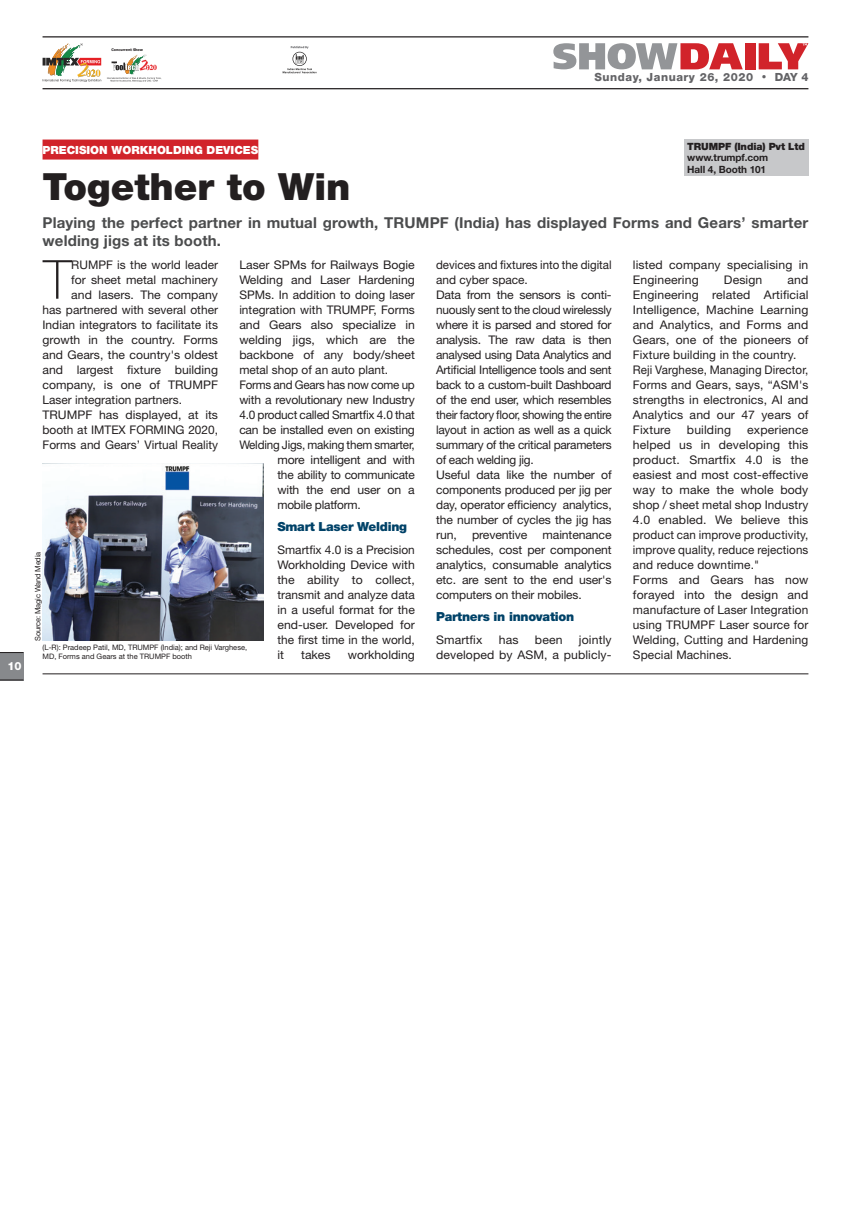
<style>
.page{position:relative;width:851px;height:1223px;background:#fff}
.page>*{position:absolute;margin:0;border:0;box-sizing:border-box;transform-origin:0 0}
.t1{font:100 53.88px "Helvetica Neue LT Std";color:#231f20}
.t2{font:900 37.5px "Helvetica Neue LT Std";color:#231f20}
.t3{font:700 15px/17.5px "Helvetica Neue LT Std";letter-spacing:.01em;color:#4b4c4d}
.t4{font:900 12.5px "Helvetica Neue LT Std";letter-spacing:-.02em;color:#004268}
.t5{font:11.88px/15px "Helvetica Neue LT Std";color:#231f20}
.t6{font:11.88px/15px "Helvetica Neue LT Std";letter-spacing:-.02em;color:#231f20}
.t7{font:900 11.25px "Helvetica Neue LT Std";color:#fff}
.t8{font:800 11.25px "Helvetica Neue LT Std";letter-spacing:.05em;color:#636366}
.t9{font:800 11.25px "Helvetica Neue LT Std";color:#fff}
.t10{font:700 10px/11.2px "Helvetica Neue LT Std";letter-spacing:-.01em;color:#231f20}
.t11{font:900 10px "Helvetica Neue LT Std";letter-spacing:-.01em;color:#231f20}
.t12{font:7.5px/9px "Helvetica Neue LT Std";color:#231f20}
.t13{font:7.5px "Helvetica Neue LT Std";letter-spacing:-.02em;color:#231f20}
.t14{font:700 3.62px "Tahoma";letter-spacing:.01em;color:#231f20}
.s1{font-family:"Futura BT";font-weight:500}
</style>
<div class="page">
<div style="left:0;top:652px;width:23px;height:28px;background:#87898c"></div>
<svg style="left:0;top:679px;width:23px;height:1px"></svg>
<svg style="left:0;top:652px;width:23px;height:1px"></svg>
<div style="left:745px;top:43px;width:10px;height:26px;background:#d1232a"></div>
<svg style="left:553px;top:43px;width:189px;height:26px"></svg>
<svg style="left:758px;top:43px;width:50px;height:26px"></svg>
<hr style="left:43px;top:88px;width:765px;height:1px;background:#231f20">
<hr style="left:43px;top:36px;width:765px;height:1px;background:#231f20">
<svg style="left:282px;top:46px;width:34px;height:27px"></svg>
<svg style="left:43px;top:43px;width:58px;height:39px"></svg>
<svg style="left:107px;top:54px;width:54px;height:28px"></svg>
<hr style="left:43px;top:673px;width:765px;height:1px;background:#231f20">
<div style="left:43px;top:139px;width:215px;height:20px;background:#d1232a"></div>
<div style="left:683px;top:139px;width:125px;height:37px;background:#c7c8ca"></div>
<img style="left:43px;top:463px;width:220px;height:178px">
<p class="t14" style="left:111px;top:47px;width:33px">Concurrent Show</p>
<p class="t8" style="left:594px;top:70px;width:215px">Sunday, January 26, 2020 <span class="s1">•</span> DAY 4</p>
<p class="t9" style="left:7px;top:659px;width:16px">10</p>
<p class="t11" style="left:687px;top:141px;width:119px">TRUMPF (India) Pvt Ltd</p>
<p class="t10" style="left:687px;top:152px;width:82px">www.trumpf.com<br>Hall 4, Booth 101</p>
<p class="t7" style="left:43px;top:143px;width:217px">PRECISION WORKHOLDING DEVICES</p>
<h2 class="t2" style="left:43px;top:164px;width:309px">Together to Win</h2>
<p class="t3" style="left:43px;top:214px;width:767px">Playing the perfect partner in mutual growth, TRUMPF (India) has displayed Forms and Gears’ smarter welding jigs at its booth.</p>
<p class="t6" style="left:436px;top:257px;width:177px">devices and fixtures into the digital and cyber space.<br>Data from the sensors is conti&shy;nuously sent to the cloud wirelessly where it is parsed and stored for analysis. The raw data is then analysed using Data Analytics and<br>Artificial Intelligence tools and sent back to a custom-built Dashboard of the end user, which resembles their factory floor, showing the entire layout in action as well as a quick summary of the critical parameters of each welding jig.<br>Useful data like the number of components produced per jig per day, operator efficiency analytics, the number of cycles the jig has run,</p>
<p class="t5" style="left:239px;top:257px;width:177px">Laser SPMs for Railways Bogie</p>
<p class="t5" style="left:239px;top:272px;width:177px">Welding and Laser Hardening</p>
<p class="t5" style="left:239px;top:287px;width:177px">SPMs. In addition to doing laser</p>
<p class="t5" style="left:239px;top:302px;width:177px">integration with TRUMPF, Forms</p>
<p class="t5" style="left:239px;top:317px;width:177px">and Gears also specialize in</p>
<p class="t5" style="left:239px;top:332px;width:177px">welding jigs, which are the</p>
<p class="t5" style="left:239px;top:347px;width:177px">backbone of any body/sheet</p>
<p class="t5" style="left:239px;top:362px;width:150px">metal shop of an auto plant.</p>
<p class="t6" style="left:239px;top:377px;width:177px">Forms and Gears has now come up</p>
<p class="t6" style="left:239px;top:392px;width:177px">with a revolutionary new Industry</p>
<p class="t6" style="left:239px;top:407px;width:177px">4.0 product called Smartfix 4.0 that</p>
<p class="t6" style="left:239px;top:422px;width:177px">can be installed even on existing</p>
<p class="t6" style="left:239px;top:437px;width:177px">Welding Jigs, making them smarter,</p>
<p class="t6" style="left:277px;top:452px;width:139px">more intelligent and with</p>
<p class="t6" style="left:277px;top:467px;width:139px">the ability to communicate</p>
<p class="t6" style="left:277px;top:482px;width:139px">with the end user on a</p>
<p class="t6" style="left:277px;top:497px;width:85px">mobile platform.</p>
<p class="t4" style="left:277px;top:519px;width:131px">Smart Laser Welding</p>
<p class="t5" style="left:277px;top:542px;width:139px;text-align:justify">Smartfix 4.0 is a Precision Workholding Device with the ability to collect, transmit and analyze data in a useful format for the end-user. Developed for the first time in the world, it</p>
<h1 class="t1" style="left:43px;top:249px;width:29px">T</h1>
<p class="t5" style="left:71px;top:257px;width:148px">RUMPF is the world leader</p>
<p class="t5" style="left:632px;top:257px;width:177px">listed company specialising in<br>Engineering</p>
<p class="t5" style="left:71px;top:272px;width:148px">for sheet metal machinery</p>
<p class="t5" style="left:71px;top:287px;width:148px">and lasers. The company</p>
<p class="t5" style="left:43px;top:302px;width:177px">has partnered with several other</p>
<p class="t5" style="left:43px;top:317px;width:177px">Indian integrators to facilitate its</p>
<p class="t5" style="left:43px;top:332px;width:177px">growth in the country. Forms</p>
<p class="t5" style="left:43px;top:347px;width:177px">and Gears, the country's oldest</p>
<p class="t5" style="left:43px;top:362px;width:177px">and largest fixture building</p>
<p class="t5" style="left:43px;top:377px;width:177px">company, is one of TRUMPF</p>
<p class="t5" style="left:43px;top:392px;width:141px">Laser integration partners.</p>
<p class="t5" style="left:43px;top:407px;width:177px">TRUMPF has displayed, at its</p>
<p class="t5" style="left:43px;top:422px;width:177px">booth at IMTEX FORMING 2020,</p>
<p class="t5" style="left:43px;top:437px;width:177px">Forms and Gears’ Virtual Reality</p>
<p class="t5" style="left:632px;top:272px;width:177px;text-indent:155px">and<br>Engineering related Artificial<br>Intelligence, Machine Learning and Analytics, and Forms and<br>Gears, one of the pioneers of<br>Fixture building in the country.<br>Reji Varghese, Managing Director,<br>Forms and Gears, says, “ASM's strengths in electronics, AI and<br>Analytics and our 47 years of<br>Fixture</p>
<p class="t5" style="left:723px;top:272px;width:40px">Design</p>
<p class="t5" style="left:632px;top:422px;width:177px;text-indent:114px">experience helped us in developing this product. Smartfix 4.0 is the easiest and most cost-effective way to make the whole body shop / sheet metal shop Industry<br>4.0 enabled. We believe this product can improve productivity, improve quality, reduce rejections and reduce downtime."<br>Forms and Gears has now forayed into the design and manufacture of Laser Integration using TRUMPF Laser source for<br>Welding, Cutting and Hardening<br>Special Machines.</p>
<p class="t5" style="left:686px;top:422px;width:46px">building</p>
<p class="t5" style="left:436px;top:527px;width:177px;text-align:justify;text-indent:106px">maintenance schedules, cost per component analytics, consumable analytics etc. are sent to the end user's computers on their mobiles.</p>
<p class="t4" style="left:436px;top:609px;width:139px">Partners in innovation</p>
<p class="t5" style="left:436px;top:632px;width:48px">Smartfix</p>
<p class="t5" style="left:498px;top:632px;width:21px">has</p>
<p class="t5" style="left:535px;top:632px;width:29px">been</p>
<p class="t5" style="left:472px;top:527px;width:57px">preventive</p>
<p class="t13" style="left:33px;top:641px;width:91px;rotate:-90deg">Source: Magic Wand Media</p>
<p class="t5" style="left:436px;top:632px;width:177px;text-align:right">jointly<br>developed by ASM, a publicly-</p>
<p class="t12" style="left:43px;top:642px;width:206px">(L-R): Pradeep Patil, MD, TRUMPF (India); and Reji Varghese,<br>MD, Forms and Gears at the TRUMPF booth</p>
<p class="t5" style="left:301px;top:647px;width:31px">takes</p>
<p class="t5" style="left:348px;top:647px;width:69px">workholding</p>
</div>
